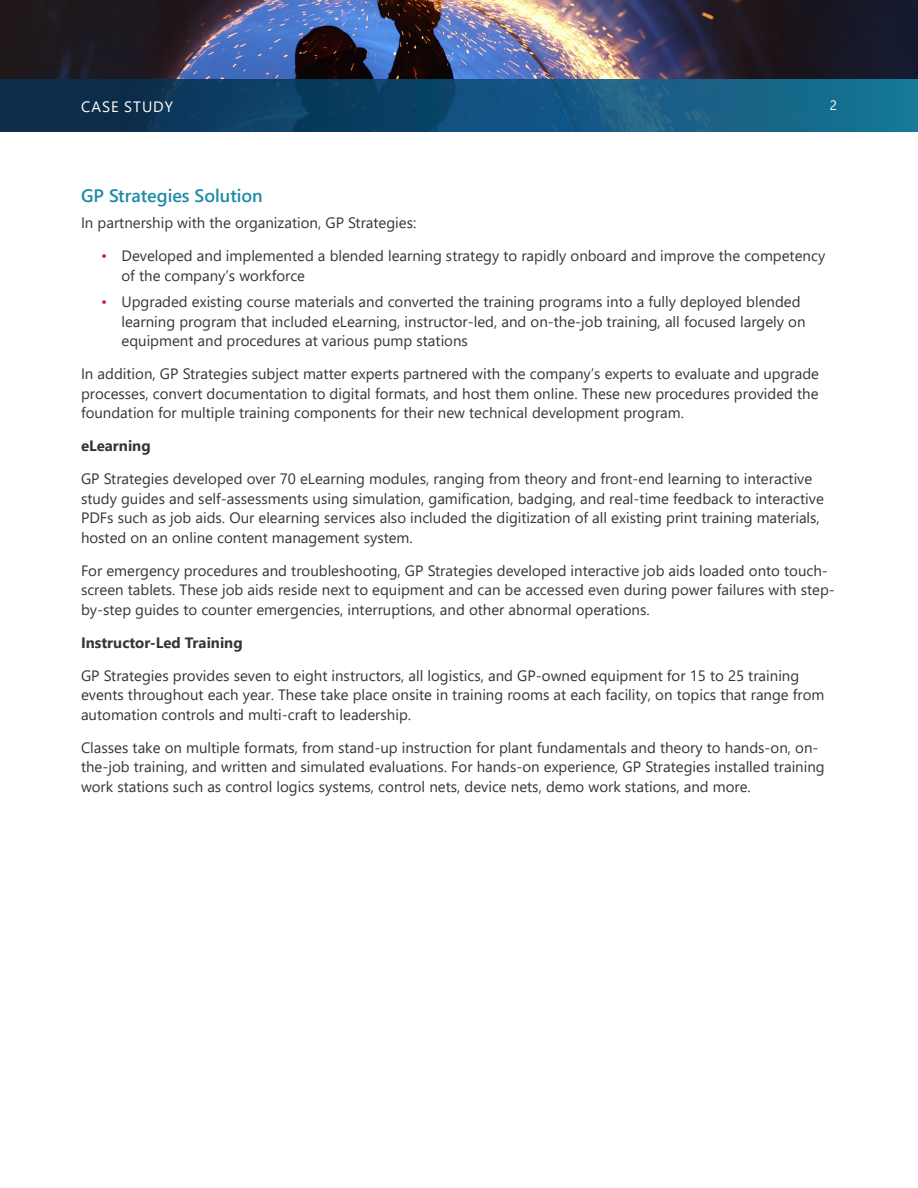
<style>
.page{position:relative;width:918px;height:1188px;background:#fff}
.page>*{position:absolute;margin:0;border:0;box-sizing:border-box;transform-origin:0 0}
.bullet_point{font:600 18px "Segoe UI";color:#208aa7}
.paragraph{font:15px/19.5px "Segoe UI";color:#333633}
.paragraph-2{font:700 15px "Segoe UI";color:#333633}
.t1{font:15px "Segoe UI";letter-spacing:.065em;color:#fff}
.t2{font:13.5px "Segoe UI";color:#fff}
.s1{color:#c21e5b}
</style>
<div class="page">
<img style="left:0;top:0;width:918px;height:80px">
<svg style="left:0;top:80px;width:918px;height:52px;background:#124d71"></svg>
<p class="t1" style="left:81px;top:92px;width:93px">CASE STUDY</p>
<p class="t2" style="left:830px;top:93px;width:9px">2</p>
<p class="bullet_point" style="left:81px;top:179px;width:183px">GP Strategies Solution</p>
<p class="paragraph" style="left:81px;top:212px;width:337px">In partnership with the organization, GP Strategies:</p>
<p class="paragraph" style="left:122px;top:245px;width:705px;text-indent:-20px"><span class="s1">•</span> Developed and implemented a blended learning strategy to rapidly onboard and improve the competency of the company’s workforce</p>
<p class="paragraph" style="left:122px;top:291px;width:686px;text-indent:-20px"><span class="s1">•</span> Upgraded existing course materials and converted the training programs into a fully deployed blended learning program that included eLearning, instructor-led, and on-the-job training, all focused largely on equipment and procedures at various pump stations</p>
<p class="paragraph" style="left:81px;top:363px;width:740px;text-align:justify">In addition, GP Strategies subject matter experts partnered with the company’s experts to evaluate and upgrade processes, convert documentation to digital formats, and host them online. These new procedures provided the foundation for multiple training components for their new technical development program.</p>
<p class="paragraph-2" style="left:81px;top:432px;width:71px">eLearning</p>
<p class="paragraph" style="left:81px;top:468px;width:744px">GP Strategies developed over 70 eLearning modules, ranging from theory and front-end learning to interactive study guides and self-assessments using simulation, gamification, badging, and real-time feedback to interactive PDFs such as job aids. Our elearning services also included the digitization of all existing print training materials, hosted on an online content management system.</p>
<p class="paragraph" style="left:81px;top:559px;width:755px">For emergency procedures and troubleshooting, GP Strategies developed interactive job aids loaded onto touch&shy;screen tablets. These job aids reside next to equipment and can be accessed even during power failures with step&shy;by-step guides to counter emergencies, interruptions, and other abnormal operations.</p>
<p class="paragraph-2" style="left:81px;top:628px;width:163px">Instructor-Led Training</p>
<p class="paragraph" style="left:81px;top:664px;width:745px">GP Strategies provides seven to eight instructors, all logistics, and GP-owned equipment for 15 to 25 training events throughout each year. These take place onsite in training rooms at each facility, on topics that range from automation controls and multi-craft to leadership.</p>
<p class="paragraph" style="left:81px;top:736px;width:745px">Classes take on multiple formats, from stand-up instruction for plant fundamentals and theory to hands-on, on&shy;the-job training, and written and simulated evaluations. For hands-on experience, GP Strategies installed training work stations such as control logics systems, control nets, device nets, demo work stations, and more.</p>
</div>
